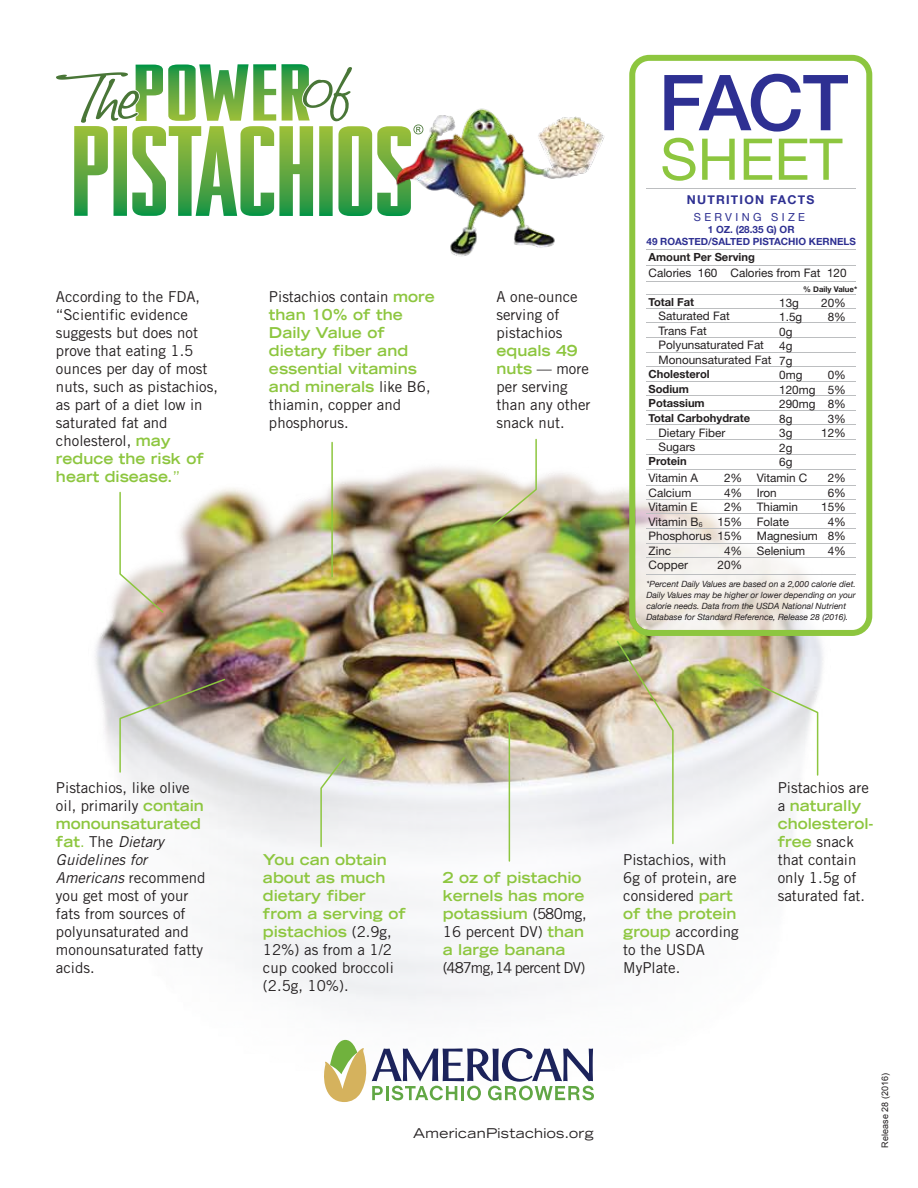
<style>
.page{position:relative;width:918px;height:1188px;background:#fff}
.page>*{position:absolute;margin:0;border:0;box-sizing:border-box;transform-origin:0 0}
.t1{font:500 77.4px "Helvetica Neue";color:#2e3092}
.t2{font:57.6px "Helvetica Neue";color:#8dc63f}
.t3{font:15px/18px "Trade Gothic";color:#231f20}
.t4{font:700 expanded 15px/18px "Trade Gothic LH";color:#8dc63f}
.t5{font:700 expanded 15px/18px "Trade Gothic LT";color:#8dc63f}
.t6{font:15px "Trade Gothic";letter-spacing:-.035em;color:#231f20}
.t7{font:expanded 13.5px "Trade Gothic LH";letter-spacing:.02em;color:#231f20}
.t8{font:700 12.15px "Helvetica Neue";letter-spacing:.1em;color:#2e3092}
.t9{font:11.7px/14.5px "Helvetica Neue";color:#231f20}
.t10{font:700 11.1px/14.5px "Helvetica Neue";color:#231f20}
.t11{font:11.1px "Helvetica Neue";letter-spacing:.3em;color:#2e3092}
.t12{font:700 9.9px/11.9px "Helvetica Neue";color:#2e3092;text-align:center}
.t13{font:9px "Arial";color:#231f20}
.t14{font:italic 8.55px/10.6px "Helvetica Neue";color:#231f20}
.t15{font:700 7.8px "Helvetica Neue";color:#231f20}
.s1{font-family:"Trade Gothic LT";font-weight:700;font-stretch:expanded;color:#8dc63f}
.s2{font-family:"Trade Gothic";font-weight:400;font-stretch:normal}
.s3{font-family:"Trade Gothic LH";font-weight:700;font-stretch:expanded;color:#8dc63f}
.s4{font-family:"Trade Gothic";font-weight:400;font-stretch:normal;color:#231f20}
.s5{color:#8dc63f}
.s6{font-style:italic}
</style>
<div class="page">
<img style="left:95px;top:441px;width:728px;height:599px">
<svg style="left:629px;top:55px;width:243px;height:581px"></svg>
<hr style="left:646px;top:189px;width:210px;height:1px;background:#bcbec0">
<hr style="left:646px;top:249px;width:210px;height:1px;background:#bcbec0">
<hr style="left:646px;top:265px;width:210px;height:1px;background:#bcbec0">
<hr style="left:646px;top:281px;width:210px;height:1px;background:#bcbec0">
<hr style="left:646px;top:294px;width:210px;height:1px;background:#bcbec0">
<hr style="left:646px;top:308px;width:210px;height:1px;background:#bcbec0">
<hr style="left:646px;top:323px;width:210px;height:1px;background:#bcbec0">
<hr style="left:646px;top:337px;width:210px;height:1px;background:#bcbec0">
<hr style="left:646px;top:352px;width:210px;height:1px;background:#bcbec0">
<hr style="left:646px;top:366px;width:210px;height:1px;background:#bcbec0">
<hr style="left:646px;top:381px;width:210px;height:1px;background:#bcbec0">
<hr style="left:646px;top:396px;width:210px;height:1px;background:#bcbec0">
<hr style="left:646px;top:410px;width:210px;height:1px;background:#bcbec0">
<hr style="left:646px;top:424px;width:210px;height:1px;background:#bcbec0">
<hr style="left:646px;top:439px;width:210px;height:1px;background:#bcbec0">
<hr style="left:646px;top:454px;width:210px;height:1px;background:#bcbec0">
<hr style="left:646px;top:469px;width:210px;height:1px;background:#bcbec0">
<hr style="left:646px;top:485px;width:210px;height:1px;background:#bcbec0">
<hr style="left:646px;top:499px;width:210px;height:1px;background:#bcbec0">
<hr style="left:646px;top:513px;width:210px;height:1px;background:#bcbec0">
<hr style="left:646px;top:528px;width:210px;height:1px;background:#bcbec0">
<hr style="left:646px;top:543px;width:210px;height:1px;background:#bcbec0">
<hr style="left:646px;top:558px;width:210px;height:1px;background:#bcbec0">
<hr style="left:646px;top:574px;width:210px;height:1px;background:#bcbec0">
<svg style="left:119px;top:491px;width:46px;height:123px"></svg>
<svg style="left:119px;top:678px;width:107px;height:96px;background:#bfbbb6"></svg>
<svg style="left:320px;top:755px;width:26px;height:93px"></svg>
<hr style="left:509px;top:722px;width:1px;height:139px;background:#8dc63f">
<svg style="left:615px;top:639px;width:59px;height:206px"></svg>
<svg style="left:744px;top:678px;width:75px;height:99px"></svg>
<hr style="left:331px;top:442px;width:2px;height:135px;background:#8dc63f">
<img style="left:490px;top:438px;width:48px;height:90px">
<svg style="left:56px;top:64px;width:339px;height:152px"></svg>
<img style="left:395px;top:108px;width:210px;height:149px">
<svg style="left:324px;top:1040px;width:270px;height:62px"></svg>
<p class="t3" style="left:56px;top:288px;width:164px">According to the FDA, “Scientific evidence suggests but does not prove that eating 1.5 ounces per day of most nuts, such as pistachios, as part of a diet low in saturated fat and cholesterol, <span class="s1">may</span></p>
<p class="t5" style="left:56px;top:449px;width:149px">reduce the risk of heart disease.<span class="s2">”</span></p>
<p class="t3" style="left:269px;top:288px;width:167px">Pistachios contain <span class="s3">more</span></p>
<p class="t4" style="left:269px;top:305px;width:163px">than 10% of the<br>Daily Value of dietary fiber and essential vitamins and minerals <span class="s4">like B6,</span></p>
<p class="t3" style="left:269px;top:396px;width:134px">thiamin, copper and phosphorus.</p>
<p class="t3" style="left:497px;top:288px;width:83px">A one-ounce serving of pistachios</p>
<p class="t5" style="left:497px;top:341px;width:83px">equals 49</p>
<p class="t3" style="left:497px;top:360px;width:96px"><span class="s1">nuts</span> — more per serving than any other snack nut.</p>
<h1 class="t1" style="left:658px;top:40px;width:192px">FACT</h1>
<h2 class="t2" style="left:660px;top:125px;width:184px">SHEET</h2>
<p class="t8" style="left:687px;top:190px;width:129px">NUTRITION FACTS</p>
<p class="t12" style="left:646px;top:224px;width:211px">1 OZ. (28.35 G) OR<br>49 ROASTED/SALTED PISTACHIO KERNELS</p>
<p class="t10" style="left:649px;top:250px;width:108px">Amount Per Serving</p>
<p class="t10" style="left:649px;top:295px;width:47px">Total Fat</p>
<p class="t11" style="left:694px;top:210px;width:113px">SERVING SIZE</p>
<p class="t9" style="left:649px;top:265px;width:200px">Calories 160 Calories from Fat 120</p>
<p class="t9" style="left:659px;top:309px;width:114px">Saturated Fat<br>Trans Fat<br>Polyunsaturated Fat<br>Monounsaturated Fat</p>
<p class="t15" style="left:803px;top:283px;width:56px">% Daily Value*</p>
<p class="t9" style="left:821px;top:295px;width:26px;text-align:center">20%<br>8%</p>
<p class="t9" style="left:779px;top:295px;width:38px">13g<br>1.5g<br>0g<br>4g<br>7g<br>0mg<br>120mg<br>290mg<br>8g<br>3g<br>2g<br>6g</p>
<p class="t10" style="left:649px;top:367px;width:103px">Cholesterol<br>Sodium<br>Potassium<br>Total Carbohydrate</p>
<p class="t9" style="left:821px;top:368px;width:26px;text-align:center">0%<br>5%<br>8%<br>3%<br>12%</p>
<p class="t9" style="left:659px;top:425px;width:68px">Dietary Fiber<br>Sugars</p>
<p class="t9" style="left:649px;top:471px;width:65px">Vitamin A<br>Calcium<br>Vitamin E<br>Vitamin B<sub>6<br></sub>Phosphorus<br>Zinc<br>Copper</p>
<p class="t9" style="left:717px;top:471px;width:26px;text-align:center">2%<br>4%<br>2%<br>15%<br>15%<br>4%<br>20%</p>
<p class="t9" style="left:821px;top:471px;width:26px;text-align:center">2%<br>6%<br>15%<br>4%<br>8%<br>4%</p>
<p class="t10" style="left:649px;top:454px;width:40px">Protein</p>
<p class="t9" style="left:757px;top:470px;width:63px">Vitamin C<br>Iron<br>Thiamin<br>Folate<br>Magnesium<br>Selenium</p>
<p class="t14" style="left:646px;top:580px;width:211px">*Percent Daily Values are based on a 2,000 calorie diet.<br>Daily Values may be higher or lower depending on your calorie needs. Data from the USDA National Nutrient Database for Standard Reference, Release 28 (2016).</p>
<p class="t3" style="left:56px;top:778px;width:149px">Pistachios, like olive oil, primarily <span class="s3">contain</span></p>
<p class="t4" style="left:56px;top:814px;width:146px">monounsaturated</p>
<p class="t3" style="left:56px;top:832px;width:151px"><span class="s3">fat</span><span class="s5">.</span> The <span class="s6">Dietary<br>Guidelines for<br>Americans</span> recommend you get most of your fats from sources of polyunsaturated and monounsaturated fatty acids.</p>
<p class="t4" style="left:263px;top:850px;width:144px">You can obtain about as much dietary fiber from a serving of pistachios <span class="s4">(2.9g,</span></p>
<p class="t3" style="left:263px;top:941px;width:132px;text-align:justify">12%) as from a 1/2 cup cooked broccoli (2.5g, 10%).</p>
<p class="t4" style="left:443px;top:868px;width:145px">2 oz of pistachio kernels has more potassium <span class="s4">(580mg,</span></p>
<p class="t3" style="left:443px;top:923px;width:143px">16 percent DV) <span class="s3">than</span></p>
<p class="t4" style="left:443px;top:940px;width:124px">a large banana</p>
<p class="t6" style="left:443px;top:959px;width:144px">(487mg,14 percent DV)</p>
<p class="t3" style="left:623px;top:851px;width:115px">Pistachios, with<br>6g of protein, are considered <span class="s3">part</span></p>
<p class="t4" style="left:623px;top:904px;width:115px">of the protein</p>
<p class="t3" style="left:623px;top:923px;width:117px"><span class="s3">group</span> according to the USDA<br>MyPlate.</p>
<p class="t7" style="left:413px;top:1124px;width:182px">AmericanPistachios.org</p>
<p class="t3" style="left:778px;top:779px;width:93px">Pistachios are</p>
<p class="t4" style="left:778px;top:796px;width:97px"><span class="s4">a</span> naturally cholesterol-</p>
<p class="t3" style="left:778px;top:833px;width:89px"><span class="s3">free</span> snack that contain only 1.5g of saturated fat.</p>
<p class="t13" style="left:879px;top:1148px;width:76px;rotate:-90deg">Release 28 (2016)</p>
</div>
